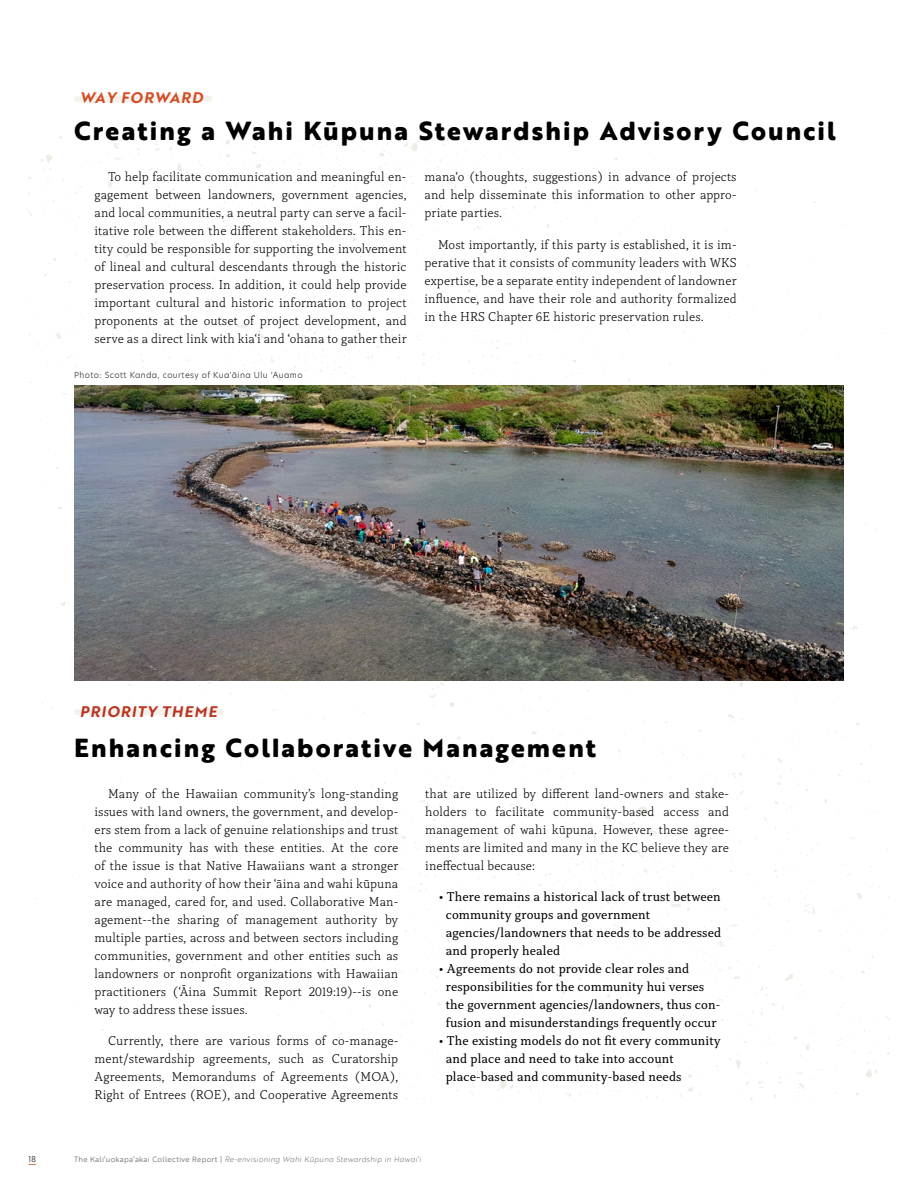
<style>
.page{position:relative;width:918px;height:1188px;background:#fff}
.page>*{position:absolute;margin:0;border:0;box-sizing:border-box;transform-origin:0 0}
.t1{font:800 25.5px "Brother 1816 Printed";letter-spacing:.08em;color:#000}
.t2{font:italic 700 15px "Brother 1816 Printed";letter-spacing:.08em;color:#bd3a26}
.t3{font:italic 700 15px "Brother 1816 Printed";letter-spacing:.08em;color:#d85227}
.t4{font:300 13.5px/18px "Capitolina";letter-spacing:.01em;color:#000;text-align:justify}
.t5{font:13.5px/18px "Capitolina";letter-spacing:.01em;color:#000}
.t6{font:300 8.25px "Hero New";letter-spacing:.05em;color:#2e2e2f}
.t7{font:8.25px "Brother 1816 Printed";color:#4d4d4f}
.t8{font:italic 300 7.5px "Brother 1816 Printed";letter-spacing:.03em;color:#6d6e71}
.s1{font-weight:400;font-style:normal}
</style>
<div class="page">
<svg style="left:315px;top:145px;width:287px;height:213px"></svg>
<svg style="left:65px;top:714px;width:823px;height:139px"></svg>
<svg style="left:318px;top:854px;width:285px;height:246px"></svg>
<svg style="left:74px;top:95px;width:138px;height:7px"></svg>
<svg style="left:73px;top:708px;width:152px;height:8px"></svg>
<img style="left:74px;top:385px;width:770px;height:296px">
<p class="t3" style="left:80px;top:87px;width:124px">WAY FORWARD</p>
<p class="t1" style="left:74px;top:112px;width:763px">Creating a Wahi Kūpuna Stewardship Advisory Council</p>
<p class="t4" style="left:94px;top:168px;width:314px;text-indent:14px">To help facilitate communication and meaningful en&shy;gagement between landowners, government agencies, and local communities, a neutral party can serve a facil&shy;itative role between the different stakeholders. This en&shy;tity could be responsible for supporting the involvement of lineal and cultural descendants through the historic preservation process. In addition, it could help provide important cultural and historic information to project proponents at the outset of project development, and serve as a direct link with kia‘i and ‘ohana to gather their</p>
<p class="t4" style="left:425px;top:168px;width:314px">mana‘o (thoughts, suggestions) in advance of projects and help disseminate this information to other appro&shy;priate parties.</p>
<p class="t4" style="left:425px;top:235px;width:314px;text-indent:14px">Most importantly, if this party is established, it is im&shy;perative that it consists of community leaders with WKS expertise, be a separate entity independent of landowner influence, and have their role and authority formalized in the HRS Chapter 6E historic preservation rules.</p>
<p class="t6" style="left:74px;top:370px;width:230px">Photo: Scott Kanda, courtesy of Kua'āina Ulu ‘Auamo</p>
<p class="t2" style="left:80px;top:700px;width:138px">PRIORITY THEME</p>
<p class="t1" style="left:74px;top:728px;width:523px">Enhancing Collaborative Management</p>
<p class="t4" style="left:94px;top:785px;width:305px;text-indent:14px">Many of the Hawaiian community’s long-standing issues with land owners, the government, and develop&shy;ers stem from a lack of genuine relationships and trust the community has with these entities. At the core of the issue is that Native Hawaiians want a stronger voice and authority of how their ‘āina and wahi kūpuna are managed, cared for, and used. Collaborative Man&shy;agement--the sharing of management authority by multiple parties, across and between sectors including communities, government and other entities such as landowners or nonprofit organizations with Hawaiian practitioners (‘Āina Summit Report 2019:19)--is one way to address these issues.</p>
<p class="t4" style="left:94px;top:1032px;width:305px;text-indent:14px">Currently, there are various forms of co-manage&shy;ment/stewardship agreements, such as Curatorship Agreements, Memorandums of Agreements (MOA), Right of Entrees (ROE), and Cooperative Agreements</p>
<p class="t4" style="left:425px;top:785px;width:305px">that are utilized by different land-owners and stake&shy;holders to facilitate community-based access and management of wahi kūpuna. However, these agree&shy;ments are limited and many in the KC believe they are ineffectual because:</p>
<p class="t5" style="left:439px;top:888px;width:283px">• There remains a historical lack of trust between</p>
<p class="t5" style="left:446px;top:906px;width:206px">community groups and government</p>
<p class="t5" style="left:446px;top:924px;width:277px">agencies/landowners that needs to be addressed and properly healed</p>
<p class="t5" style="left:439px;top:960px;width:252px">• Agreements do not provide clear roles and</p>
<p class="t5" style="left:446px;top:978px;width:260px">responsibilities for the community hui verses</p>
<p class="t5" style="left:446px;top:996px;width:276px">the government agencies/landowners, thus con&shy;fusion and misunderstandings frequently occur</p>
<p class="t5" style="left:439px;top:1032px;width:283px">• The existing models do not fit every community</p>
<p class="t5" style="left:446px;top:1050px;width:229px">and place and need to take into account</p>
<p class="t5" style="left:446px;top:1068px;width:237px">place-based and community-based needs</p>
<p class="t7" style="left:28px;top:1153px;width:9px">18</p>
<p class="t8" style="left:74px;top:1154px;width:348px"><span class="s1">The Kali‘uokapa‘akai Collective Report |</span> Re-envisioning Wahi Kūpuna Stewardship in Hawai‘i</p>
</div>
